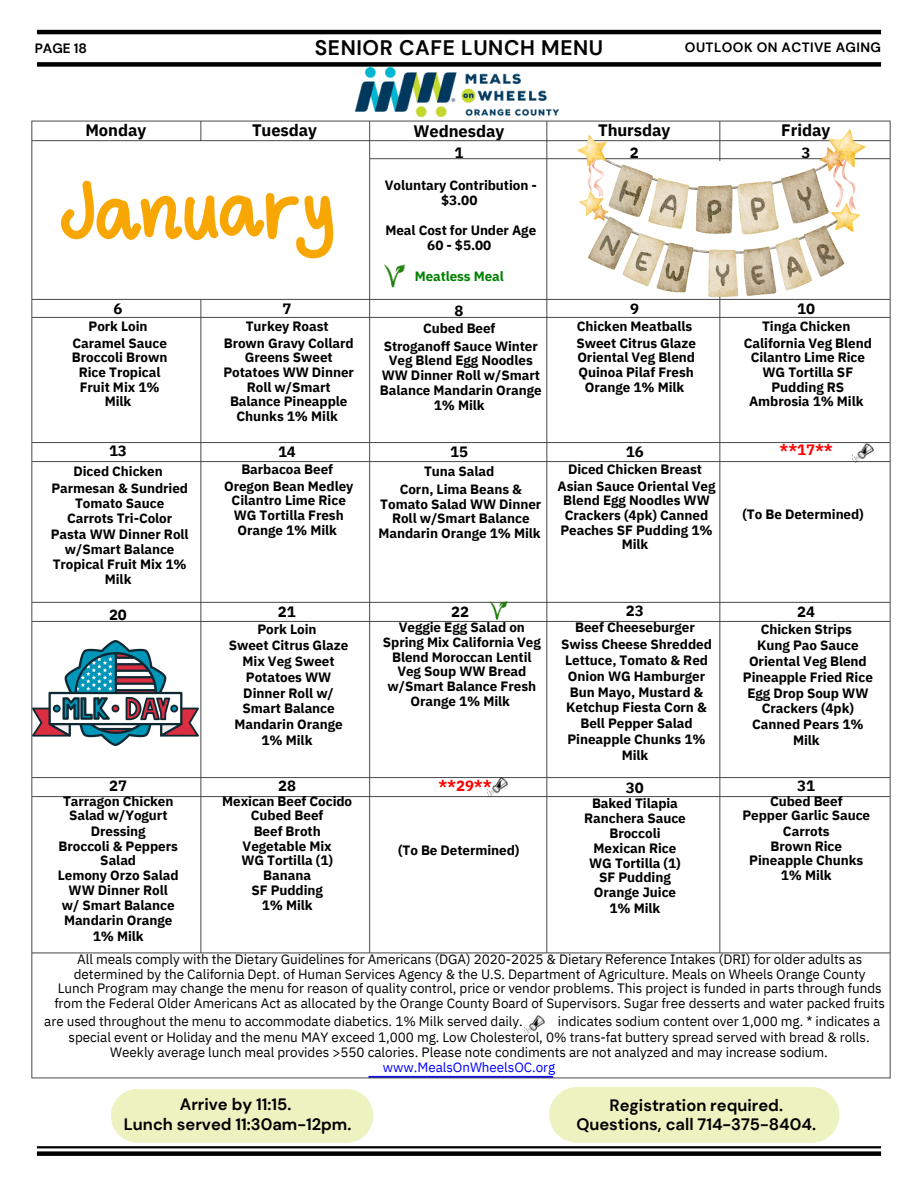
<style>
.page{position:relative;width:918px;height:1188px;background:#fff}
.page>*{position:absolute;margin:0;border:0;box-sizing:border-box;transform-origin:0 0}
.t1{font:700 21px "DM Sans";letter-spacing:.03em;color:#040404}
.t2{font:700 16.5px/19.2px "DM Sans";color:#000;text-align:center}
.t3{font:700 16.5px "IBM Plex Sans";letter-spacing:-.005em;color:#000}
.t4{font:700 15px "IBM Plex Sans";color:#000}
.t5{font:700 15px "IBM Plex Sans";color:#f00}
.t6{font:700 14.85px "IBM Plex Sans";color:#000}
.t7{font:700 13.5px/14.7px "IBM Plex Sans";letter-spacing:-.005em;color:#000;text-align:center}
.t8{font:13.5px "IBM Plex Sans";letter-spacing:-.005em;color:#000}
.t9{font:700 13.5px "DM Sans";letter-spacing:.03em;color:#000}
.t10{font:13.5px "IBM Plex Sans";letter-spacing:-.005em;color:#00f}
.t11{font:700 13.5px "IBM Plex Sans";letter-spacing:-.005em;color:#008000}
</style>
<div class="page">
<img style="left:31px;top:120px;width:860px;height:959px">
<img style="left:487px;top:599px;width:21px;height:22px">
<img style="left:525px;top:1016px;width:20px;height:19px">
<img style="left:381px;top:263px;width:26px;height:26px">
<div style="left:37px;top:1151px;width:844px;height:5px;background:#000"></div>
<hr style="left:37px;top:1146px;width:844px;height:2px;background:#000">
<hr style="left:37px;top:30px;width:844px;height:4px;background:#000">
<div style="left:37px;top:62px;width:844px;height:5px;background:#000"></div>
<div style="left:111px;top:1089px;width:262px;height:54px;background:#edf3c0"></div>
<div style="left:549px;top:1087px;width:290px;height:56px;background:#edf3c0;border-radius:28px"></div>
<img style="left:356px;top:67px;width:202px;height:50px">
<img style="left:32px;top:640px;width:167px;height:106px">
<svg style="left:555px;top:161px;width:333px;height:130px"></svg>
<img style="left:577px;top:129px;width:288px;height:168px">
<svg style="left:43px;top:163px;width:308px;height:114px"></svg>
<p class="t9" style="left:35px;top:39px;width:54px">PAGE 18</p>
<p class="t1" style="left:315px;top:34px;width:290px">SENIOR CAFE LUNCH MENU</p>
<p class="t9" style="left:685px;top:38px;width:198px">OUTLOOK ON ACTIVE AGING</p>
<h4 class="t3" style="left:781px;top:119px;width:51px">Friday</h4>
<h4 class="t4" style="left:801px;top:143px;width:10px">3</h4>
<h3 class="t3" style="left:86px;top:119px;width:62px">Monday</h3>
<p class="t3" style="left:252px;top:119px;width:67px">Tuesday</p>
<p class="t3" style="left:414px;top:121px;width:92px">Wednesday</p>
<p class="t4" style="left:455px;top:142px;width:10px">1</p>
<p class="t7" style="left:385px;top:178px;width:154px">Voluntary Contribution - $3.00</p>
<p class="t7" style="left:385px;top:223px;width:152px">Meal Cost for Under Age<br>60 - $5.00</p>
<h2 class="t11" style="left:415px;top:267px;width:91px">Meatless Meal</h2>
<h2 class="t4" style="left:455px;top:300px;width:10px">8</h2>
<h2 class="t7" style="left:384px;top:320px;width:156px;line-height:17.1px">Cubed Beef<br>Stroganoff Sauce Winter</h2>
<h2 class="t7" style="left:380px;top:353px;width:164px">Veg Blend Egg Noodles<br>WW Dinner Roll w/Smart<br>Balance Mandarin Orange<br>1% Milk</h2>
<p class="t4" style="left:450px;top:442px;width:19px">15</p>
<p class="t7" style="left:400px;top:463px;width:124px;line-height:17.1px">Tuna Salad<br>Corn, Lima Beans &amp;</p>
<p class="t7" style="left:379px;top:496px;width:164px">Tomato Salad WW Dinner<br>Roll w/Smart Balance<br>Mandarin Orange 1% Milk</p>
<h4 class="t3" style="left:598px;top:119px;width:74px">Thursday</h4>
<h4 class="t4" style="left:630px;top:143px;width:10px">2</h4>
<h4 class="t4" style="left:630px;top:299px;width:10px">9</h4>
<h4 class="t7" style="left:576px;top:317px;width:121px;line-height:16.8px;text-align:left">Chicken Meatballs<br>Sweet Citrus Glaze</h4>
<h4 class="t7" style="left:577px;top:350px;width:119px">Oriental Veg Blend<br>Quinoa Pilaf Fresh<br>Orange 1% Milk</h4>
<h4 class="t4" style="left:797px;top:299px;width:19px">10</h4>
<h4 class="t7" style="left:744px;top:317px;width:130px;line-height:16.8px">Tinga Chicken<br>California Veg Blend</h4>
<h4 class="t7" style="left:749px;top:350px;width:118px">Cilantro Lime Rice<br>WG Tortilla SF<br>Pudding RS<br>Ambrosia 1% Milk</h4>
<h4 class="t5" style="left:779px;top:439px;width:55px">**17**</h4>
<h4 class="t4" style="left:113px;top:299px;width:10px">6</h4>
<h4 class="t7" style="left:72px;top:317px;width:96px;line-height:16.8px">Pork Loin<br>Caramel Sauce</h4>
<h4 class="t7" style="left:72px;top:350px;width:97px">Broccoli Brown<br>Rice Tropical<br>Fruit Mix 1%<br>Milk</h4>
<p class="t6" style="left:109px;top:441px;width:19px">13</p>
<p class="t7" style="left:51px;top:463px;width:138px;line-height:16.6px">Diced Chicken<br>Parmesan &amp; Sundried</p>
<p class="t7" style="left:51px;top:495px;width:139px;line-height:15.3px">Tomato Sauce<br>Carrots Tri-Color<br>Pasta WW Dinner Roll w/Smart Balance<br>Tropical Fruit Mix 1%<br>Milk</p>
<h4 class="t6" style="left:109px;top:605px;width:19px">20</h4>
<h4 class="t4" style="left:278px;top:601px;width:19px">21</h4>
<h4 class="t7" style="left:229px;top:620px;width:121px;line-height:15.9px">Pork Loin<br>Sweet Citrus Glaze<br>Mix Veg Sweet<br>Potatoes WW<br>Dinner Roll w/<br>Smart Balance<br>Mandarin Orange<br>1% Milk</h4>
<h3 class="t4" style="left:283px;top:299px;width:10px">7</h3>
<h3 class="t7" style="left:224px;top:317px;width:132px;line-height:16.8px">Turkey Roast<br>Brown Gravy Collard</h3>
<h3 class="t7" style="left:223px;top:350px;width:132px">Greens Sweet<br>Potatoes WW Dinner<br>Roll w/Smart<br>Balance Pineapple<br>Chunks 1% Milk</h3>
<h1 class="t4" style="left:278px;top:442px;width:19px">14</h1>
<h1 class="t7" style="left:224px;top:460px;width:131px;line-height:16.8px">Barbacoa Beef<br>Oregon Bean Medley</h1>
<h1 class="t7" style="left:232px;top:493px;width:116px;text-align:left">Cilantro Lime Rice<br>WG Tortilla Fresh<br>Orange 1% Milk</h1>
<h2 class="t4" style="left:626px;top:442px;width:19px">16</h2>
<h2 class="t7" style="left:558px;top:460px;width:160px;line-height:16.8px">Diced Chicken Breast<br>Asian Sauce Oriental Veg</h2>
<h2 class="t7" style="left:560px;top:493px;width:154px">Blend Egg Noodles WW<br>Crackers (4pk) Canned<br>Peaches SF Pudding 1%<br>Milk</h2>
<p class="t7" style="left:742px;top:507px;width:123px">(To Be Determined)</p>
<h4 class="t4" style="left:626px;top:600px;width:19px">23</h4>
<h4 class="t7" style="left:561px;top:619px;width:152px;line-height:15.9px">Beef Cheeseburger<br>Swiss Cheese Shredded<br>Lettuce, Tomato &amp; Red<br>Onion WG Hamburger<br>Bun Mayo, Mustard &amp;<br>Ketchup Fiesta Corn &amp;<br>Bell Pepper Salad<br>Pineapple Chunks 1%<br>Milk</h4>
<h4 class="t4" style="left:626px;top:778px;width:19px">30</h4>
<h4 class="t7" style="left:584px;top:795px;width:103px">Baked Tilapia<br>Ranchera Sauce<br>Broccoli<br>Mexican Rice<br>WG Tortilla (1)</h4>
<h4 class="t7" style="left:594px;top:870px;width:84px;line-height:15.1px">SF Pudding<br>Orange Juice<br>1% Milk</h4>
<h4 class="t4" style="left:451px;top:601px;width:19px">22</h4>
<h4 class="t7" style="left:383px;top:620px;width:159px">Veggie Egg Salad on<br>Spring Mix California Veg<br>Blend Moroccan Lentil<br>Veg Soup WW Bread w/Smart Balance Fresh<br>Orange 1% Milk</h4>
<p class="t4" style="left:797px;top:601px;width:19px">24</p>
<p class="t7" style="left:743px;top:620px;width:132px;line-height:15.9px">Chicken Strips<br>Kung Pao Sauce<br>Oriental Veg Blend<br>Pineapple Fried Rice<br>Egg Drop Soup WW<br>Crackers (4pk)<br>Canned Pears 1%<br>Milk</p>
<h2 class="t5" style="left:438px;top:776px;width:55px">**29**</h2>
<h2 class="t4" style="left:797px;top:776px;width:19px">31</h2>
<h2 class="t7" style="left:742px;top:793px;width:129px">Cubed Beef<br>Pepper Garlic Sauce<br>Carrots<br>Brown Rice<br>Pineapple Chunks</h2>
<p class="t7" style="left:781px;top:868px;width:52px">1% Milk</p>
<h4 class="t4" style="left:109px;top:776px;width:19px">27</h4>
<h4 class="t7" style="left:58px;top:793px;width:122px">Tarragon Chicken<br>Salad w/Yogurt<br>Dressing<br>Broccoli &amp; Peppers<br>Salad<br>Lemony Orzo Salad<br>WW Dinner Roll<br>w/ Smart Balance</h4>
<p class="t7" style="left:64px;top:912px;width:110px;line-height:15.8px">Mandarin Orange<br>1% Milk</p>
<h2 class="t4" style="left:278px;top:776px;width:19px">28</h2>
<h2 class="t7" style="left:222px;top:793px;width:132px">Mexican Beef Cocido<br>Cubed Beef<br>Beef Broth<br>Vegetable Mix<br>WG Tortilla (1)</h2>
<h4 class="t7" style="left:251px;top:867px;width:73px;line-height:15.1px">Banana<br>SF Pudding<br>1% Milk</h4>
<h4 class="t7" style="left:398px;top:842px;width:123px">(To Be Determined)</h4>
<h4 class="t8" style="left:77px;top:950px;width:787px">All meals comply with the Dietary Guidelines for Americans (DGA) 2020-2025 &amp; Dietary Reference Intakes (DRI) for older adults as</h4>
<h4 class="t8" style="left:74px;top:965px;width:793px">determined by the California Dept. of Human Services Agency &amp; the U.S. Department of Agriculture. Meals on Wheels Orange County</h4>
<h4 class="t8" style="left:58px;top:980px;width:825px">Lunch Program may change the menu for reason of quality control, price or vendor problems. This project is funded in parts through funds</h4>
<h4 class="t8" style="left:54px;top:994px;width:832px">from the Federal Older Americans Act as allocated by the Orange County Board of Supervisors. Sugar free desserts and water packed fruits</h4>
<h2 class="t8" style="left:44px;top:1012px;width:480px">are used throughout the menu to accommodate diabetics. 1% Milk served daily.</h2>
<p class="t8" style="left:558px;top:1012px;width:324px">indicates sodium content over 1,000 mg. * indicates a</p>
<h4 class="t8" style="left:69px;top:1028px;width:803px">special event or Holiday and the menu MAY exceed 1,000 mg. Low Cholesterol, 0% trans-fat buttery spread served with bread &amp; rolls.</h4>
<h4 class="t8" style="left:110px;top:1043px;width:719px">Weekly average lunch meal provides &gt;550 calories. Please note condiments are not analyzed and may increase sodium.</h4>
<h4 class="t10" style="left:383px;top:1059px;width:174px">www.MealsOnWheelsOC.org</h4>
<p class="t2" style="left:124px;top:1095px;width:229px">Arrive by 11:15.<br>Lunch served 11:30am-12pm.</p>
<p class="t2" style="left:576px;top:1096px;width:241px">Registration required.<br>Questions, call 714-375-8404.</p>
</div>
